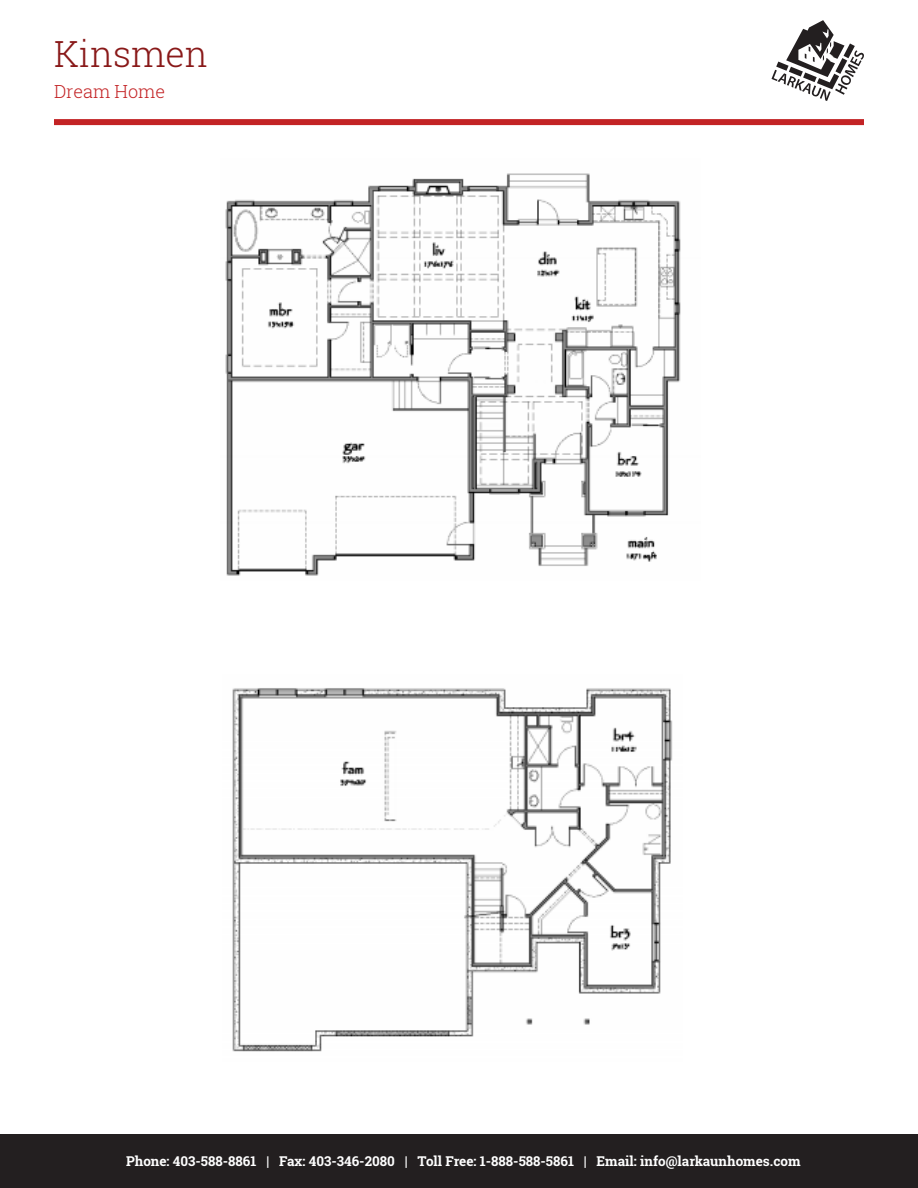
<style>
.page{position:relative;width:918px;height:1188px;background:#fff}
.page>*{position:absolute;margin:0;border:0;box-sizing:border-box;transform-origin:0 0}
.t1{font:300 36px "Roboto Slab";color:#891919}
.t2{font:300 18px "Roboto Slab";color:#c32325}
.t3{font:700 13.5px "Roboto Slab";color:#fff}
</style>
<div class="page">
<div style="left:0;top:1134px;width:918px;height:54px;background:#231f20"></div>
<div style="left:54px;top:119px;width:810px;height:6px;background:#c32325"></div>
<svg style="left:772px;top:20px;width:92px;height:81px"></svg>
<img style="left:225px;top:173px;width:456px;height:403px">
<img style="left:232px;top:688px;width:441px;height:364px">
<p class="t1" style="left:54px;top:29px;width:156px">Kinsmen</p>
<p class="t2" style="left:54px;top:79px;width:113px">Dream Home</p>
<p class="t3" style="left:126px;top:1152px;width:676px">Phone: 403-588-8861 | Fax: 403-346-2080 | Toll Free: 1-888-588-5861 | Email: info@larkaunhomes.com</p>
</div>
